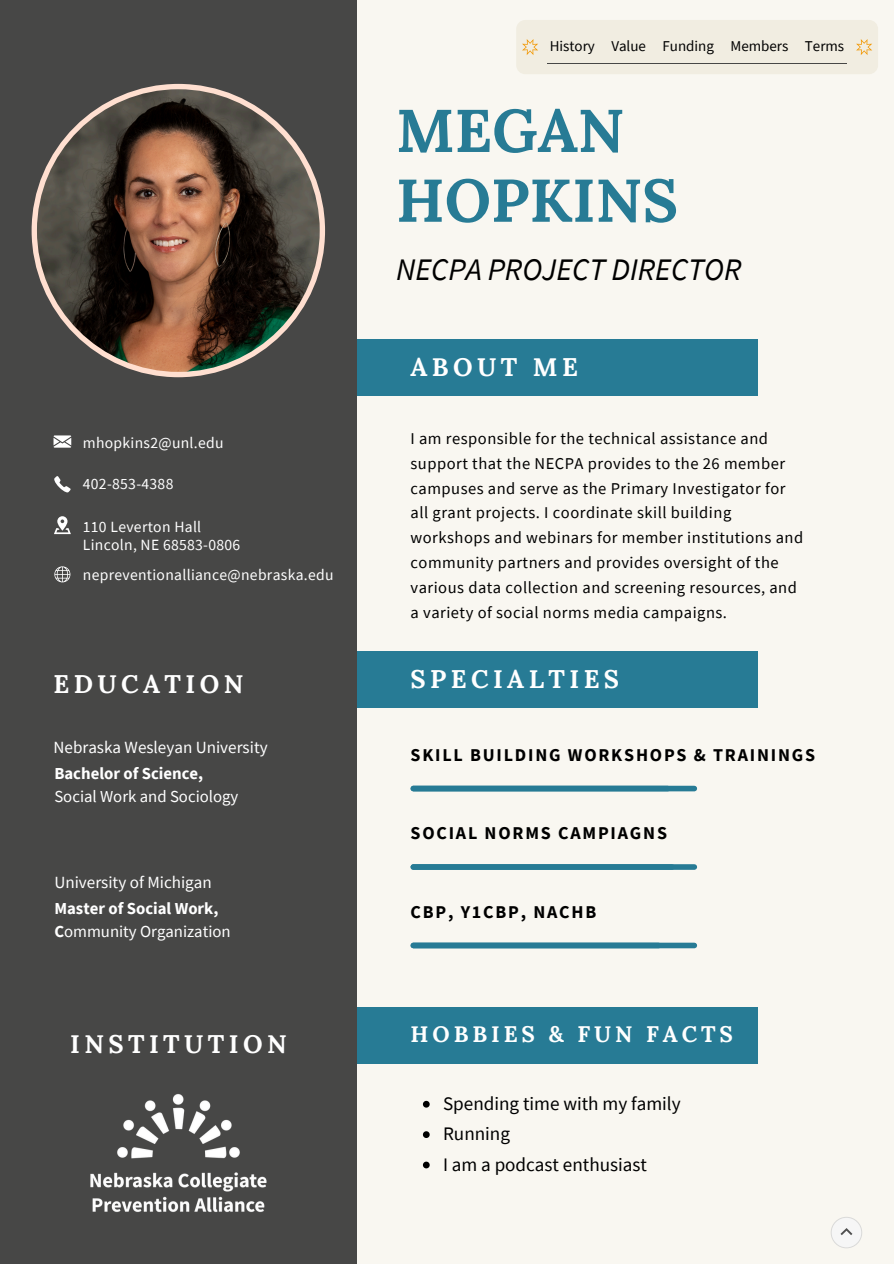
<style>
.page{position:relative;width:894px;height:1264px;background:#fff}
.page>*{position:absolute;margin:0;border:0;box-sizing:border-box;transform-origin:0 0}
.t1{font:700 60.15px/69.8px "Lora";color:#277b95}
.t2{font:italic 31.35px "Source Sans Pro";color:#000}
.t3{font:700 25.5px "Lora";letter-spacing:.175em;color:#fff}
.t4{font:700 22.5px "Lora";letter-spacing:.175em;color:#fff}
.t5{font:19.05px "Source Sans Pro";color:#000}
.t6{font:700 18px "Source Sans Pro";letter-spacing:.1em;color:#000}
.t7{font:17.1px "Source Sans Pro";color:#fff}
.t8{font:16.8px "Source Sans Pro";color:#fff}
.t9{font:700 16.8px "Source Sans Pro";color:#fff}
.t10{font:16.5px/24.8px "Source Sans Pro";letter-spacing:.03em;color:#000}
.t11{font:15.6px "Source Sans Pro";letter-spacing:.02em;color:#fff}
.t12{font:15px "Source Sans Pro";color:#000}
.s1{font-weight:700}
</style>
<div class="page">
<div style="left:0;top:0;width:893px;height:1263px;background:#f9f7f1"></div>
<div style="left:0;top:0;width:357px;height:1263px;background:#474746"></div>
<div style="left:357px;top:340px;width:400px;height:56px;background:#277b95"></div>
<svg style="left:32px;top:84px;width:293px;height:293px"></svg>
<div style="left:357px;top:651px;width:400px;height:56px;background:#277b95"></div>
<div style="left:413px;top:785px;width:281px;height:6px;background:#277b95"></div>
<div style="left:413px;top:864px;width:281px;height:5px;background:#277b95"></div>
<div style="left:413px;top:942px;width:281px;height:6px;background:#277b95"></div>
<svg style="left:53px;top:435px;width:18px;height:12px"></svg>
<svg style="left:54px;top:476px;width:17px;height:16px"></svg>
<svg style="left:54px;top:516px;width:17px;height:18px"></svg>
<svg style="left:54px;top:566px;width:16px;height:16px"></svg>
<div style="left:357px;top:1006px;width:400px;height:57px;background:#277b95"></div>
<svg style="left:831px;top:1217px;width:31px;height:31px"></svg>
<div style="left:516px;top:20px;width:361px;height:54px;background:#f1ede1;border-radius:9px"></div>
<svg style="left:522px;top:39px;width:350px;height:16px"></svg>
<hr style="left:547px;top:63px;width:299px;height:1px;background:#474746">
<svg style="left:423px;top:1100px;width:6px;height:7px"></svg>
<svg style="left:423px;top:1131px;width:6px;height:6px"></svg>
<svg style="left:423px;top:1161px;width:6px;height:7px"></svg>
<img style="left:90px;top:1094px;width:177px;height:118px">
<p class="t12" style="left:549px;top:36px;width:47px">History</p>
<p class="t12" style="left:611px;top:36px;width:36px">Value</p>
<p class="t12" style="left:662px;top:36px;width:53px">Funding</p>
<p class="t12" style="left:730px;top:36px;width:59px">Members</p>
<p class="t12" style="left:804px;top:36px;width:41px">Terms</p>
<p class="t1" style="left:396px;top:95px;width:283px">MEGAN<br>HOPKINS</p>
<p class="t2" style="left:396px;top:249px;width:347px">NECPA PROJECT DIRECTOR</p>
<p class="t11" style="left:83px;top:432px;width:142px">mhopkins2@unl.edu</p>
<p class="t11" style="left:83px;top:474px;width:92px">402-853-4388</p>
<p class="t11" style="left:83px;top:516px;width:120px">110 Leverton Hall</p>
<h3 class="t11" style="left:83px;top:534px;width:159px">Lincoln, NE 68583-0806</h3>
<p class="t11" style="left:83px;top:564px;width:252px">nepreventionalliance@nebraska.edu</p>
<h1 class="t3" style="left:53px;top:667px;width:191px">EDUCATION</h1>
<p class="t7" style="left:53px;top:736px;width:216px">Nebraska Wesleyan University</p>
<p class="t9" style="left:54px;top:762px;width:150px">Bachelor of Science,</p>
<p class="t8" style="left:54px;top:785px;width:185px">Social Work and Sociology</p>
<p class="t7" style="left:54px;top:871px;width:159px">University of Michigan</p>
<p class="t9" style="left:54px;top:897px;width:165px">Master of Social Work,</p>
<p class="t8" style="left:54px;top:920px;width:178px"><span class="s1">C</span>ommunity Organization</p>
<p class="t3" style="left:410px;top:351px;width:169px">ABOUT ME</p>
<p class="t10" style="left:410px;top:426px;width:394px">I am responsible for the technical assistance and support that the NECPA provides to the 26 member campuses and serve as the Primary Investigator for all grant projects. I coordinate skill building workshops and webinars for member institutions and community partners and provides oversight of the various data collection and screening resources, and a variety of social norms media campaigns.</p>
<h3 class="t3" style="left:410px;top:662px;width:210px">SPECIALTIES</h3>
<p class="t6" style="left:410px;top:743px;width:406px">SKILL BUILDING WORKSHOPS &amp; TRAININGS</p>
<p class="t6" style="left:410px;top:821px;width:258px">SOCIAL NORMS CAMPIAGNS</p>
<p class="t6" style="left:410px;top:900px;width:187px">CBP, Y1CBP, NACHB</p>
<p class="t3" style="left:70px;top:1027px;width:218px">INSTITUTION</p>
<p class="t4" style="left:410px;top:1019px;width:324px">HOBBIES &amp; FUN FACTS</p>
<h2 class="t5" style="left:443px;top:1091px;width:239px">Spending time with my family</h2>
<h3 class="t5" style="left:443px;top:1121px;width:68px">Running</h3>
<p class="t5" style="left:443px;top:1151px;width:205px">I am a podcast enthusiast</p>
</div>
